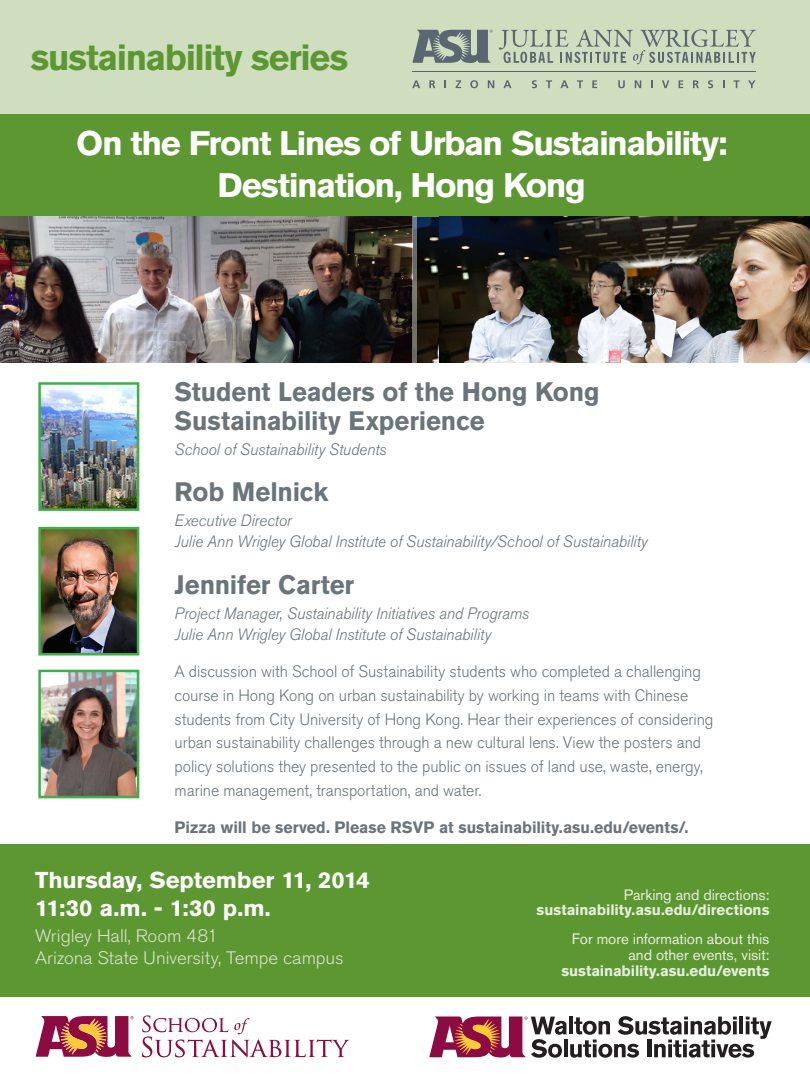
<style>
.page{position:relative;width:810px;height:1080px;background:#fff}
.page>*{position:absolute;margin:0;border:0;box-sizing:border-box;transform-origin:0 0}
.t1{font:700 36.25px "Akzidenz Grotesk Pro";letter-spacing:-.035em;color:#5c9731}
.t2{font:700 33.75px "Akzidenz Grotesk Pro";letter-spacing:-.045em;color:#fff}
.t3{font:700 26.5px/28.8px "Akzidenz Grotesk Pro";letter-spacing:-.005em;color:#6a747b}
.t4{font:700 22.75px "Akzidenz Grotesk Pro";letter-spacing:-.005em;color:#fff;scale:1.04 1}
.t5{font:300 18px "Akzidenz Grotesk Pro";letter-spacing:-.005em;color:#d6e3cb;scale:1.04 1}
.t6{font:300 16.38px/23.8px "Akzidenz Grotesk Pro";letter-spacing:-.005em;color:#6a747b}
.t7{font:italic 300 16.38px/21.2px "Akzidenz Grotesk Pro";letter-spacing:-.005em;color:#6a747b}
.t8{font:700 16.38px "Akzidenz Grotesk Pro";letter-spacing:-.005em;color:#6a747b}
.t9{font:15px/15.6px "Akzidenz Grotesk Pro";color:#e6efde;text-align:right}
.t10{font:700 15px/15.6px "Akzidenz Grotesk Pro";letter-spacing:-.005em;color:#e6efde;text-align:right}
.s1{font-weight:400}
.s2{font-weight:700}
</style>
<div class="page">
<img style="left:417px;top:217px;width:23px;height:146px">
<div style="left:0;top:99px;width:810px;height:118px;background:#5c9731"></div>
<div style="left:0;top:844px;width:810px;height:153px;background:#5c9731"></div>
<div style="left:0;top:0;width:810px;height:113px;background:#cedebf"></div>
<svg style="left:412px;top:80px;width:8px;height:8px"></svg>
<svg style="left:429px;top:80px;width:6px;height:8px"></svg>
<svg style="left:456px;top:80px;width:5px;height:8px"></svg>
<svg style="left:470px;top:80px;width:8px;height:8px"></svg>
<svg style="left:488px;top:80px;width:6px;height:8px"></svg>
<svg style="left:503px;top:80px;width:8px;height:8px"></svg>
<svg style="left:532px;top:80px;width:5px;height:8px"></svg>
<svg style="left:546px;top:80px;width:6px;height:8px"></svg>
<svg style="left:561px;top:80px;width:8px;height:8px"></svg>
<svg style="left:577px;top:80px;width:6px;height:8px"></svg>
<svg style="left:592px;top:80px;width:5px;height:8px"></svg>
<svg style="left:618px;top:80px;width:7px;height:8px"></svg>
<svg style="left:635px;top:80px;width:6px;height:8px"></svg>
<svg style="left:651px;top:80px;width:2px;height:8px"></svg>
<svg style="left:662px;top:80px;width:7px;height:8px"></svg>
<svg style="left:679px;top:80px;width:4px;height:8px"></svg>
<svg style="left:693px;top:80px;width:6px;height:8px"></svg>
<svg style="left:708px;top:80px;width:5px;height:8px"></svg>
<svg style="left:734px;top:80px;width:6px;height:8px"></svg>
<svg style="left:748px;top:80px;width:7px;height:8px"></svg>
<hr style="left:412px;top:71px;width:343px;height:1px;background:#5a6671">
<svg style="left:412px;top:30px;width:81px;height:33px"></svg>
<svg style="left:499px;top:29px;width:257px;height:35px"></svg>
<img style="left:41px;top:673px;width:95px;height:122px">
<div style="left:38px;top:670px;width:101px;height:128px;border:2px solid #40ae49"></div>
<img style="left:41px;top:530px;width:95px;height:123px">
<div style="left:38px;top:527px;width:101px;height:129px;border:2px solid #40ae49"></div>
<img style="left:41px;top:385px;width:95px;height:123px">
<div style="left:38px;top:382px;width:101px;height:129px;border:2px solid #40ae49"></div>
<img style="left:0;top:217px;width:412px;height:146px">
<img style="left:440px;top:217px;width:370px;height:146px">
<svg style="left:412px;top:217px;width:5px;height:146px"></svg>
<svg style="left:142px;top:1015px;width:207px;height:42px"></svg>
<svg style="left:36px;top:1016px;width:98px;height:41px"></svg>
<svg style="left:429px;top:1016px;width:343px;height:42px"></svg>
<p class="t1" style="left:31px;top:34px;width:319px">sustainability series</p>
<p class="t2" style="left:76px;top:121px;width:653px">On the Front Lines of Urban Sustainability:</p>
<p class="t2" style="left:218px;top:163px;width:370px">Destination, Hong Kong</p>
<p class="t3" style="left:175px;top:377px;width:426px">Student Leaders of the Hong Kong<br>Sustainability Experience</p>
<p class="t7" style="left:175px;top:439px;width:213px">School of Sustainability Students</p>
<p class="t3" style="left:175px;top:477px;width:155px">Rob Melnick</p>
<p class="t7" style="left:175px;top:510px;width:475px">Executive Director<br>Julie Ann Wrigley Global Institute of Sustainability/School of Sustainability</p>
<p class="t3" style="left:175px;top:570px;width:181px">Jennifer Carter</p>
<p class="t7" style="left:175px;top:602px;width:356px">Project Manager, Sustainability Initiatives and Programs<br>Julie Ann Wrigley Global Institute of Sustainability</p>
<p class="t6" style="left:175px;top:660px;width:540px">A discussion with School of Sustainability students who completed a challenging course in Hong Kong on urban sustainability by working in teams with Chinese students from City University of Hong Kong. Hear their experiences of considering urban sustainability challenges through a new cultural lens. View the posters and policy solutions they presented to the public on issues of land use, waste, energy, marine management, transportation, and water.</p>
<p class="t8" style="left:175px;top:817px;width:515px">Pizza will be served. Please RSVP at sustainability.asu.edu/events/.</p>
<p class="t4" style="left:35px;top:865px;width:323px">Thursday, September 11, 2014</p>
<p class="t4" style="left:35px;top:893px;width:228px">11:30 a.m. - 1:30 p.m.</p>
<p class="t5" style="left:35px;top:924px;width:177px">Wrigley Hall, Room 481</p>
<p class="t5" style="left:35px;top:946px;width:298px">Arizona State University, Tempe campus</p>
<p class="t10" style="left:537px;top:886px;width:234px"><span class="s1">Parking and directions: </span>sustainability.asu.edu/directions</p>
<p class="t9" style="left:561px;top:931px;width:210px">For more information about this and other events, visit: <span class="s2">sustainability.asu.edu/events</span></p>
</div>
